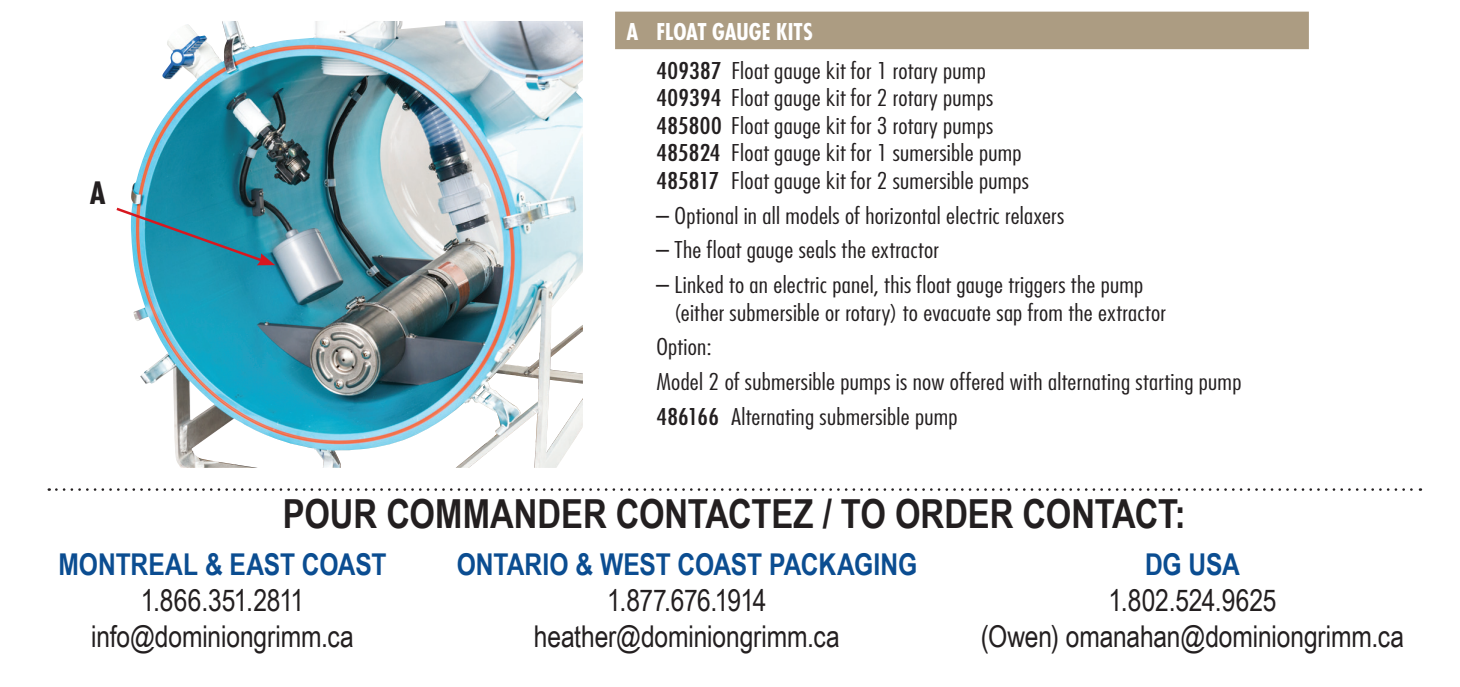
<style>
.page{position:relative;width:1460px;height:687px;background:#fff}
.page>*{position:absolute;margin:0;border:0;box-sizing:border-box;transform-origin:0 0}
.t1{font:700 40px "Arial Narrow";color:#231f20}
.t2{font:30px/36px "Arial Narrow";letter-spacing:-.005em;color:#231f20;text-align:center}
.t3{font:700 30px "Arial Narrow";letter-spacing:-.005em;color:#0b4d91}
.t4{font:700 condensed 30px "Futura Std";color:#231f20}
.t5{font:300 condensed 22.5px/27.5px "Futura Std";letter-spacing:.01em;color:#231f20;scale:1.15 1}
.s1{font-weight:700;color:#fff}
.s2{font-weight:400}
</style>
<div class="page">
<div style="left:615px;top:12px;width:694px;height:37px;background:#ac9c82"></div>
<img style="left:131px;top:21px;width:407px;height:446px">
<svg style="left:116px;top:205px;width:159px;height:60px;background:#4395aa"></svg>
<svg style="left:56px;top:488px;width:1365px;height:2px"></svg>
<h2 class="t4" style="left:90px;top:174px;width:17px">A</h2>
<p class="t5" style="left:656px;top:12px;width:288px;line-height:39.2px;text-indent:-30px"><span class="s1">A FLOAT GAUGE KITS<br></span><span class="s2">409387</span> Float gauge kit for 1 rotary pump</p>
<p class="t5" style="left:656px;top:84px;width:326px"><span class="s2">409394</span> Float gauge kit for 2 rotary pumps <span class="s2">485800</span> Float gauge kit for 3 rotary pumps <span class="s2">485824</span> Float gauge kit for 1 sumersible pump <span class="s2">485817</span> Float gauge kit for 2 sumersible pumps</p>
<p class="t5" style="left:656px;top:201px;width:356px">– Optional in all models of horizontal electric relaxers</p>
<p class="t5" style="left:656px;top:236px;width:247px">– The float gauge seals the extractor</p>
<p class="t5" style="left:674px;top:271px;width:429px;text-indent:-18px">– Linked to an electric panel, this float gauge triggers the pump (either submersible or rotary) to evacuate sap from the extractor</p>
<p class="t5" style="left:656px;top:329px;width:510px;line-height:34.8px">Option:<br>Model 2 of submersible pumps is now offered with alternating starting pump<br><span class="s2">486166</span> Alternating submersible pump</p>
<h1 class="t1" style="left:283px;top:483px;width:904px">POUR COMMANDER CONTACTEZ / TO ORDER CONTACT:</h1>
<h2 class="t3" style="left:457px;top:541px;width:462px">ONTARIO &amp; WEST COAST PACKAGING</h2>
<h2 class="t2" style="left:534px;top:581px;width:307px">1.877.676.1914 heather@dominiongrimm.ca</h2>
<h2 class="t3" style="left:58px;top:541px;width:330px">MONTREAL &amp; EAST COAST</h2>
<h2 class="t2" style="left:91px;top:581px;width:264px">1.866.351.2811 info@dominiongrimm.ca</h2>
<h2 class="t3" style="left:1145px;top:541px;width:96px">DG USA</h2>
<h2 class="t2" style="left:981px;top:581px;width:425px">1.802.524.9625<br>(Owen) omanahan@dominiongrimm.ca</h2>
</div>
